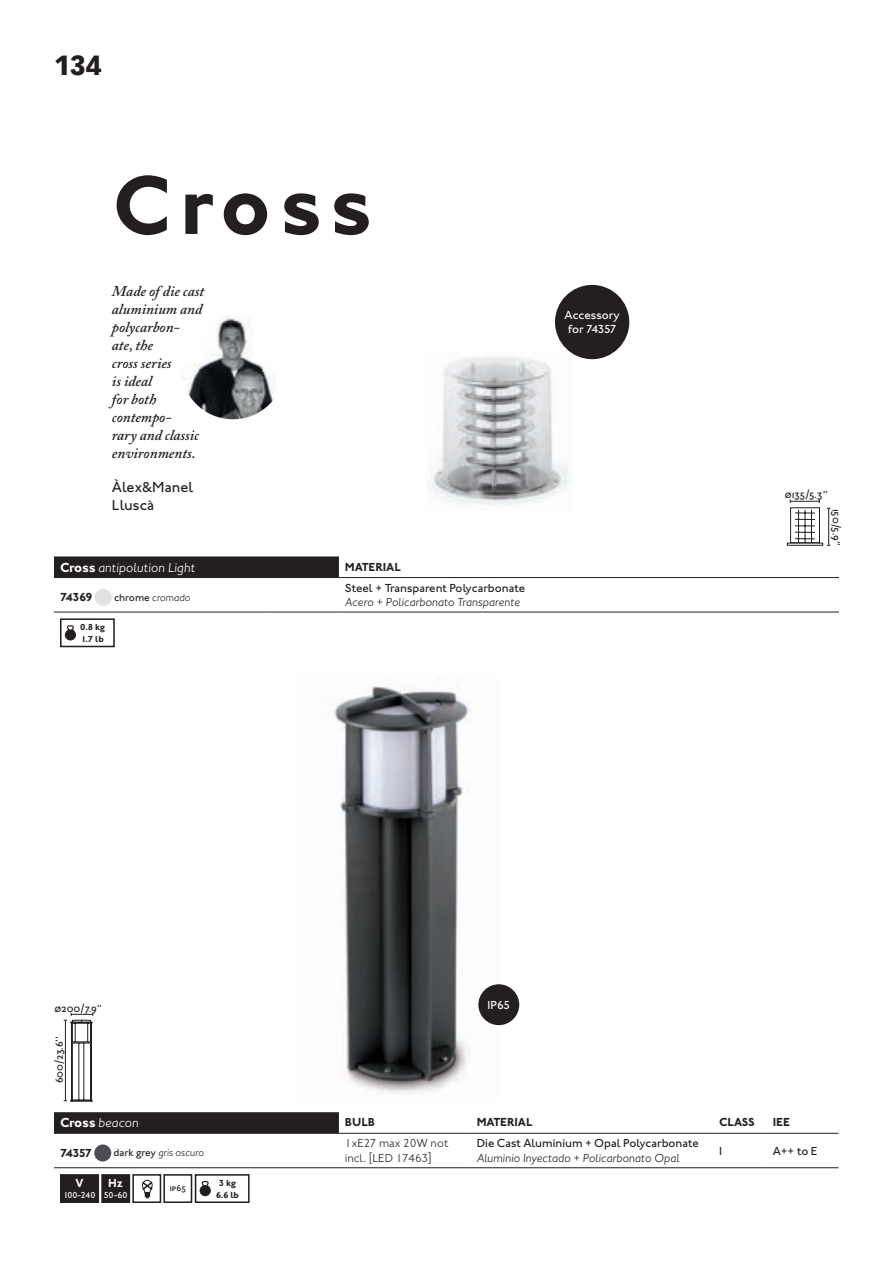
<style>
.page{position:relative;width:893px;height:1263px;background:#fff}
.page>*{position:absolute;margin:0;border:0;box-sizing:border-box;transform-origin:0 0}
._02_-_frances_texto{font:700 85.5px "Johnston ITC Std";letter-spacing:.1em;color:#231f20}
.t1{font:900 27px "Vectora LT";color:#231f20}
._02_-_frances_texto-2{font:italic 600 15px/18px "Adobe Caslon Pro";color:#231f20}
._02_-_frances_texto-3{font:500 15px "Johnston ITC Std";color:#231f20}
._02_-_frances_texto-4{font:italic 300 13.5px "Johnston ITC Std";color:#fff}
._02_-_frances_texto-5{font:500 12px "Johnston ITC Std";color:#231f20}
._02_-_frances_texto-6{font:italic 300 12px "Johnston ITC Std";color:#231f20}
._02_-_frances_texto-7{font:700 12px "Johnston ITC Std";letter-spacing:-.015em;color:#231f20}
._02_-_frances_texto-8{font:300 12px/14.4px "Johnston ITC Std";color:#231f20}
.t2{font:500 12px "Johnston ITC Std";color:#fff}
.t3{font:700 12px "Johnston ITC Std";color:#fff}
.t4{font:italic 300 10.5px "Johnston ITC Std";color:#231f20}
._09_texto_cotas{font:500 10.5px "Johnston ITC Std";color:#231f20}
._15_precio_producto{font:500 10.5px "Johnston ITC Std";color:#231f20}
.t5{font:700 9px/12px "Johnston ITC Std";letter-spacing:-.01em;color:#231f20}
.t6{font:500 9px "Johnston ITC Std";color:#fff}
.t7{font:500 9px "Johnston ITC Std";color:#231f20}
.s1{font-weight:700;font-style:normal}
.s2{font-weight:500;font-style:normal}
</style>
<div class="page">
<img style="left:329px;top:686px;width:170px;height:408px">
<div style="left:54px;top:556px;width:285px;height:21px;background:#231f20"></div>
<hr style="left:54px;top:577px;width:217px;height:1px;background:#231f20">
<hr style="left:271px;top:577px;width:68px;height:1px;background:#231f20">
<hr style="left:339px;top:577px;width:500px;height:1px;background:#231f20">
<hr style="left:54px;top:612px;width:217px;height:1px;background:#231f20">
<hr style="left:271px;top:612px;width:68px;height:1px;background:#231f20">
<hr style="left:339px;top:612px;width:500px;height:1px;background:#231f20">
<div style="left:95px;top:589px;width:17px;height:17px;background:#e1e2e4;border-radius:50%"></div>
<div style="left:54px;top:1112px;width:285px;height:21px;background:#231f20"></div>
<hr style="left:54px;top:1133px;width:217px;height:1px;background:#231f20">
<hr style="left:271px;top:1133px;width:68px;height:1px;background:#231f20">
<hr style="left:339px;top:1133px;width:132px;height:1px;background:#231f20">
<hr style="left:471px;top:1133px;width:242px;height:1px;background:#231f20">
<hr style="left:713px;top:1133px;width:54px;height:1px;background:#231f20">
<hr style="left:767px;top:1133px;width:71px;height:1px;background:#231f20">
<hr style="left:54px;top:1167px;width:217px;height:1px;background:#231f20">
<hr style="left:271px;top:1167px;width:68px;height:1px;background:#231f20">
<hr style="left:339px;top:1167px;width:132px;height:1px;background:#231f20">
<hr style="left:471px;top:1167px;width:242px;height:1px;background:#231f20">
<hr style="left:713px;top:1167px;width:54px;height:1px;background:#231f20">
<hr style="left:767px;top:1167px;width:71px;height:1px;background:#231f20">
<div style="left:94px;top:1144px;width:17px;height:17px;background:#4b4d50;border-radius:50%"></div>
<div style="left:65px;top:629px;width:11px;height:11px;background:#231f20;border-radius:50%"></div>
<svg style="left:67px;top:625px;width:7px;height:5px"></svg>
<div style="left:60px;top:618px;width:55px;height:29px;border:2px solid #231f20"></div>
<img style="left:428px;top:356px;width:141px;height:150px">
<svg style="left:795px;top:509px;width:20px;height:32px"></svg>
<div style="left:790px;top:507px;width:30px;height:36px;border:1px solid #231f20"></div>
<div style="left:787px;top:543px;width:36px;height:3px;border:1px solid #231f20"></div>
<hr style="left:805px;top:510px;width:1px;height:33px;background:#231f20">
<hr style="left:811px;top:510px;width:1px;height:33px;background:#231f20">
<hr style="left:798px;top:510px;width:1px;height:33px;background:#231f20">
<svg style="left:795px;top:512px;width:20px;height:1px"></svg>
<svg style="left:795px;top:519px;width:20px;height:7px"></svg>
<svg style="left:795px;top:532px;width:20px;height:7px"></svg>
<svg style="left:790px;top:500px;width:30px;height:3px"></svg>
<hr style="left:828px;top:508px;width:1px;height:37px;background:#231f20">
<div style="left:555px;top:285px;width:74px;height:74px;background:#231f20;border-radius:50%"></div>
<img style="left:181px;top:315px;width:104px;height:104px;border-radius:52px">
<div style="left:61px;top:1175px;width:37px;height:27px;background:#231f20"></div>
<div style="left:60px;top:1174px;width:39px;height:29px;border:2px solid #231f20"></div>
<div style="left:102px;top:1175px;width:27px;height:27px;background:#231f20"></div>
<div style="left:101px;top:1174px;width:29px;height:29px;border:2px solid #231f20"></div>
<div style="left:132px;top:1174px;width:29px;height:29px;border:2px solid #231f20"></div>
<svg style="left:142px;top:1180px;width:11px;height:18px"></svg>
<div style="left:163px;top:1174px;width:29px;height:29px;border:2px solid #231f20"></div>
<div style="left:200px;top:1185px;width:11px;height:11px;background:#231f20;border-radius:50%"></div>
<svg style="left:201px;top:1181px;width:8px;height:5px"></svg>
<div style="left:195px;top:1174px;width:55px;height:29px;border:2px solid #231f20"></div>
<svg style="left:64px;top:1013px;width:29px;height:89px"></svg>
<div style="left:478px;top:984px;width:41px;height:41px;background:#231f20;border-radius:50%"></div>
<h2 class="t1" style="left:54px;top:48px;width:49px">134</h2>
<p class="_02_-_frances_texto" style="left:112px;top:154px;width:262px">Cross</p>
<p class="_02_-_frances_texto-2" style="left:112px;top:282px;width:94px">Made of die cast aluminium and polycarbon&shy;ate, the<br>cross series<br>is ideal<br>for both contempo-<br>rary and classic environments.</p>
<p class="_02_-_frances_texto-3" style="left:112px;top:478px;width:83px">Àlex&amp;Manel</p>
<p class="_02_-_frances_texto-3" style="left:112px;top:496px;width:44px">Lluscà</p>
<p class="_02_-_frances_texto-4" style="left:60px;top:559px;width:137px"><span class="s1">Cross</span> antipolution Light</p>
<p class="_02_-_frances_texto-7" style="left:345px;top:559px;width:57px">MATERIAL</p>
<p class="_02_-_frances_texto-7" style="left:60px;top:589px;width:34px">74369</p>
<p class="t4" style="left:114px;top:591px;width:78px"><span class="s2">chrome</span> cromado</p>
<p class="_02_-_frances_texto-5" style="left:345px;top:580px;width:182px">Steel + Transparent Polycarbonate</p>
<p class="_02_-_frances_texto-6" style="left:345px;top:595px;width:177px">Acero + Policarbonato Transparente</p>
<p class="t5" style="left:80px;top:621px;width:26px">0.8 kg<br>1.7 lb</p>
<p class="t2" style="left:564px;top:308px;width:57px">Accessory</p>
<p class="t2" style="left:568px;top:322px;width:50px">for 74357</p>
<p class="_09_texto_cotas" style="left:55px;top:1002px;width:49px">ø200/7.9’’</p>
<p class="_09_texto_cotas" style="left:53px;top:1083px;width:48px;rotate:-90deg">600/23.6’’</p>
<p class="t2" style="left:487px;top:998px;width:24px">IP65</p>
<p class="_15_precio_producto" style="left:785px;top:488px;width:44px">ø135/5.3’’</p>
<p class="_09_texto_cotas" style="left:843px;top:509px;width:38px;rotate:90deg">150/5.9’’</p>
<p class="_02_-_frances_texto-4" style="left:60px;top:1115px;width:80px"><span class="s1">Cross</span> beacon</p>
<p class="_02_-_frances_texto-7" style="left:345px;top:1115px;width:32px">BULB</p>
<p class="_02_-_frances_texto-7" style="left:477px;top:1115px;width:57px">MATERIAL</p>
<p class="_02_-_frances_texto-7" style="left:719px;top:1115px;width:37px">CLASS</p>
<p class="_02_-_frances_texto-7" style="left:773px;top:1115px;width:19px">IEE</p>
<p class="_02_-_frances_texto-7" style="left:60px;top:1145px;width:34px">74357</p>
<p class="t4" style="left:113px;top:1146px;width:92px"><span class="s2">dark grey</span> gris oscuro</p>
<p class="_02_-_frances_texto-8" style="left:345px;top:1136px;width:105px">1xE27 max 20W not incl. [LED 17463]</p>
<p class="_02_-_frances_texto-5" style="left:477px;top:1136px;width:224px">Die Cast Aluminium + Opal Polycarbonate</p>
<p class="_02_-_frances_texto-5" style="left:719px;top:1143px;width:4px">I</p>
<p class="_02_-_frances_texto-5" style="left:773px;top:1143px;width:46px">A++ to E</p>
<p class="_02_-_frances_texto-6" style="left:477px;top:1151px;width:204px">Aluminio Inyectado + Policarbonato Opal</p>
<p class="t3" style="left:75px;top:1176px;width:10px">V</p>
<p class="t6" style="left:64px;top:1190px;width:33px">100-240</p>
<p class="t3" style="left:108px;top:1176px;width:16px">Hz</p>
<p class="t6" style="left:104px;top:1190px;width:26px">50-60</p>
<p class="t7" style="left:170px;top:1182px;width:18px">ip65</p>
<p class="t5" style="left:216px;top:1176px;width:25px;text-align:center">3 kg<br>6.6 lb</p>
</div>
